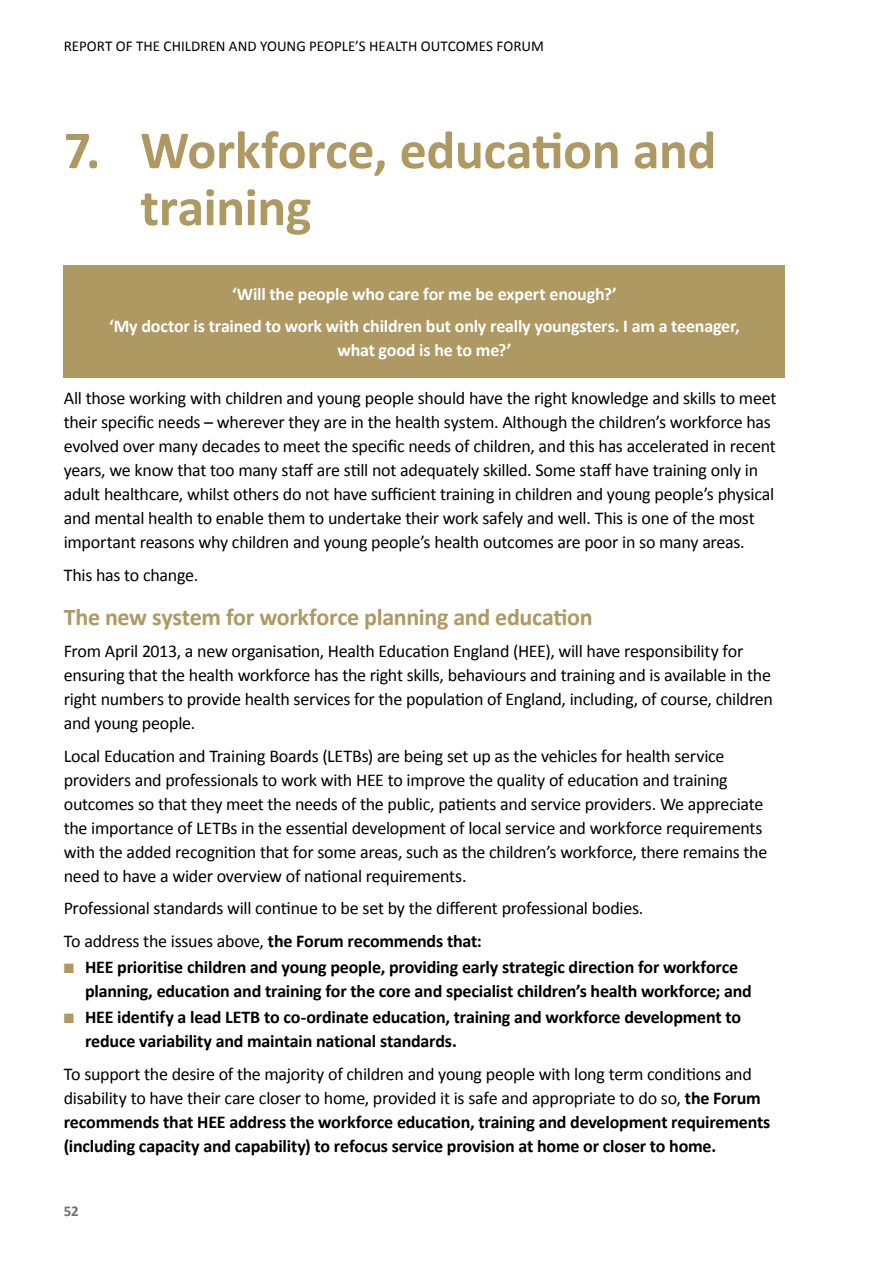
<style>
.page{position:relative;width:893px;height:1263px;background:#fff}
.page>*{position:absolute;margin:0;border:0;box-sizing:border-box;transform-origin:0 0}
.t1{font:700 54px/57px "Calibri";color:#ae9962}
.t2{font:700 24px "Calibri";color:#ae9962}
.t3{font:18px/24px "Calibri";letter-spacing:-.02em;color:#000}
.t4{font:700 18px/24px "Calibri";letter-spacing:-.01em;color:#000}
.t5{font:700 18px/32.5px "Calibri";letter-spacing:-.015em;color:#fff;text-align:center}
.t6{font:15px "Calibri";letter-spacing:.005em;color:#000}
.t7{font:700 15px "Calibri";color:#707172}
.s1{font-weight:700}
.s2{color:#ae9962}
.s3{font-weight:400}
</style>
<div class="page">
<div style="left:64px;top:265px;width:721px;height:113px;background:#ae9962"></div>
<p class="t6" style="left:64px;top:37px;width:482px">REPORT OF THE CHILDREN AND YOUNG PEOPLE’S HEALTH OUTCOMES FORUM</p>
<h1 class="t1" style="left:140px;top:122px;width:578px;text-indent:-77px">7. Workforce, education and training</h1>
<p class="t5" style="left:109px;top:278px;width:632px">‘Will the people who care for me be expert enough?’<br>‘My doctor is trained to work with children but only really youngsters. I am a teenager,</p>
<p class="t5" style="left:337px;top:334px;width:175px">what good is he to me?’</p>
<p class="t3" style="left:64px;top:386px;width:714px">All those working with children and young people should have the right knowledge and skills to meet their specific needs – wherever they are in the health system. Although the children’s workforce has evolved over many decades to meet the specific needs of children, and this has accelerated in recent years, we know that too many staff are still not adequately skilled. Some staff have training only in adult healthcare, whilst others do not have sufficient training in children and young people’s physical and mental health to enable them to undertake their work safely and well. This is one of the most important reasons why children and young people’s health outcomes are poor in so many areas.</p>
<p class="t3" style="left:64px;top:563px;width:136px">This has to change.</p>
<h2 class="t2" style="left:64px;top:601px;width:530px">The new system for workforce planning and education</h2>
<p class="t3" style="left:64px;top:639px;width:711px">From April 2013, a new organisation, Health Education England (HEE), will have responsibility for ensuring that the health workforce has the right skills, behaviours and training and is available in the right numbers to provide health services for the population of England, including, of course, children and young people.</p>
<p class="t3" style="left:64px;top:744px;width:705px">Local Education and Training Boards (LETBs) are being set up as the vehicles for health service providers and professionals to work with HEE to improve the quality of education and training outcomes so that they meet the needs of the public, patients and service providers. We appreciate the importance of LETBs in the essential development of local service and workforce requirements with the added recognition that for some areas, such as the children’s workforce, there remains the need to have a wider overview of national requirements.</p>
<p class="t3" style="left:64px;top:896px;width:581px">Professional standards will continue to be set by the different professional bodies.</p>
<p class="t3" style="left:64px;top:929px;width:420px">To address the issues above, <span class="s1">the Forum recommends that:</span></p>
<p class="t4" style="left:64px;top:955px;width:676px"><span class="s2">■■</span> HEE prioritise children and young people, providing early strategic direction for workforce</p>
<p class="t4" style="left:85px;top:979px;width:668px">planning, education and training for the core and specialist children’s health workforce; and</p>
<p class="t4" style="left:64px;top:1005px;width:679px"><span class="s2">■■</span> HEE identify a lead LETB to co-ordinate education, training and workforce development to</p>
<p class="t4" style="left:85px;top:1029px;width:373px">reduce variability and maintain national standards.</p>
<p class="t4" style="left:64px;top:1061px;width:708px"><span class="s3">To support the desire of the majority of children and young people with long term conditions and disability to have their care closer to home, provided it is safe and appropriate to do so,</span> the Forum recommends that HEE address the workforce education, training and development requirements (including capacity and capability) to refocus service provision at home or closer to home.</p>
<p class="t7" style="left:64px;top:1202px;width:17px">52</p>
</div>
